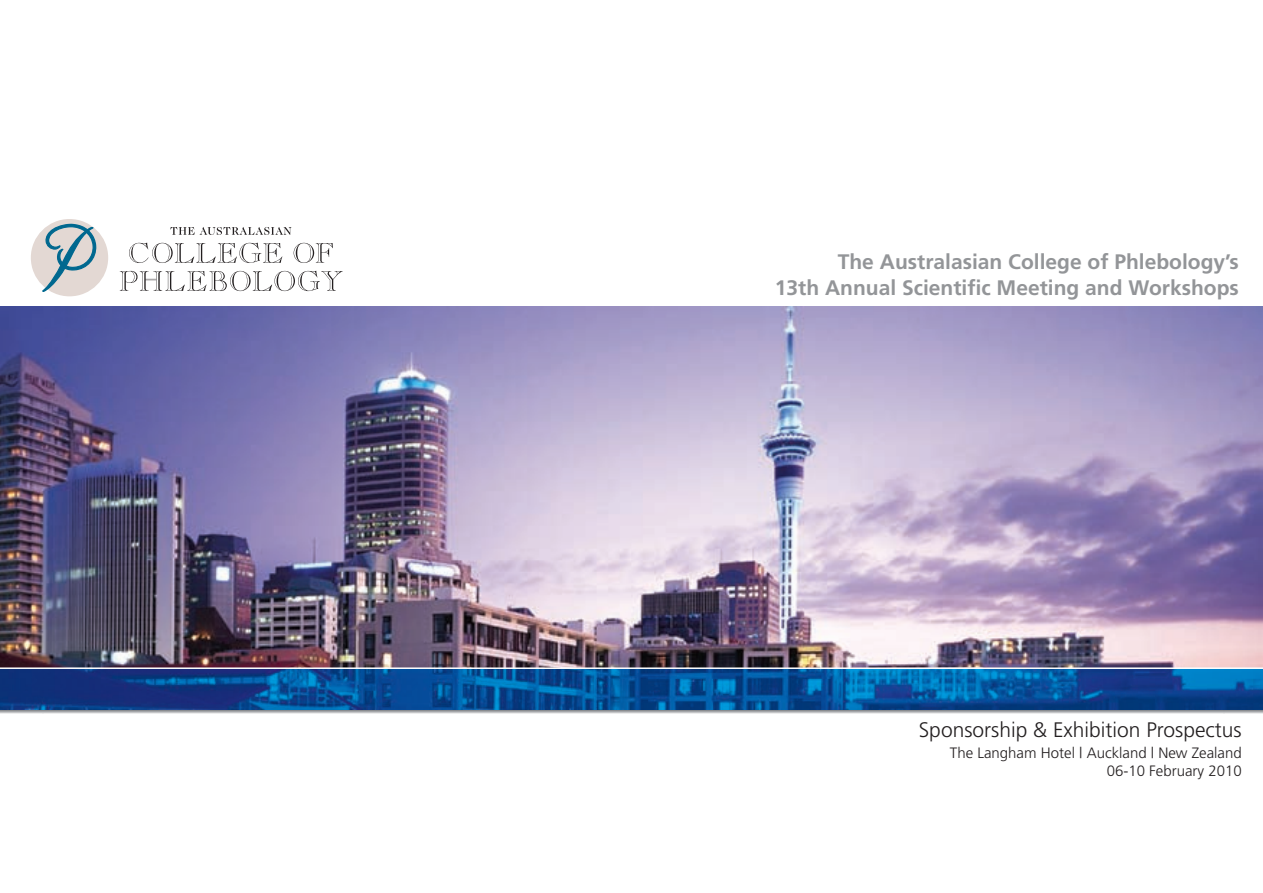
<style>
.page{position:relative;width:1263px;height:893px;background:#fff}
.page>*{position:absolute;margin:0;border:0;box-sizing:border-box;transform-origin:0 0}
.t1{font:700 21px/25.2px "Frutiger";color:#939598;text-align:right}
.t2{font:300 21px "Frutiger";color:#231f20}
.t3{font:300 15px/18px "Frutiger";color:#231f20;text-align:right}
</style>
<div class="page">
<img style="left:0;top:306px;width:1263px;height:408px">
<div style="left:31px;top:219px;width:77px;height:77px;background:#e3d8d3;border-radius:50%"></div>
<svg style="left:41px;top:223px;width:57px;height:70px"></svg>
<svg style="left:170px;top:227px;width:121px;height:8px"></svg>
<svg style="left:129px;top:243px;width:153px;height:20px"></svg>
<svg style="left:294px;top:243px;width:39px;height:20px"></svg>
<svg style="left:120px;top:271px;width:223px;height:20px"></svg>
<hr style="left:0;top:667px;width:1263px;height:2px;background:#fff">
<p class="t1" style="left:775px;top:251px;width:466px">The Australasian College of Phlebology’s<br>13th Annual Scientific Meeting and Workshops</p>
<p class="t2" style="left:919px;top:721px;width:324px">Sponsorship &amp; Exhibition Prospectus</p>
<p class="t3" style="left:950px;top:745px;width:293px">The Langham Hotel | Auckland | New Zealand<br>06-10 February 2010</p>
</div>
